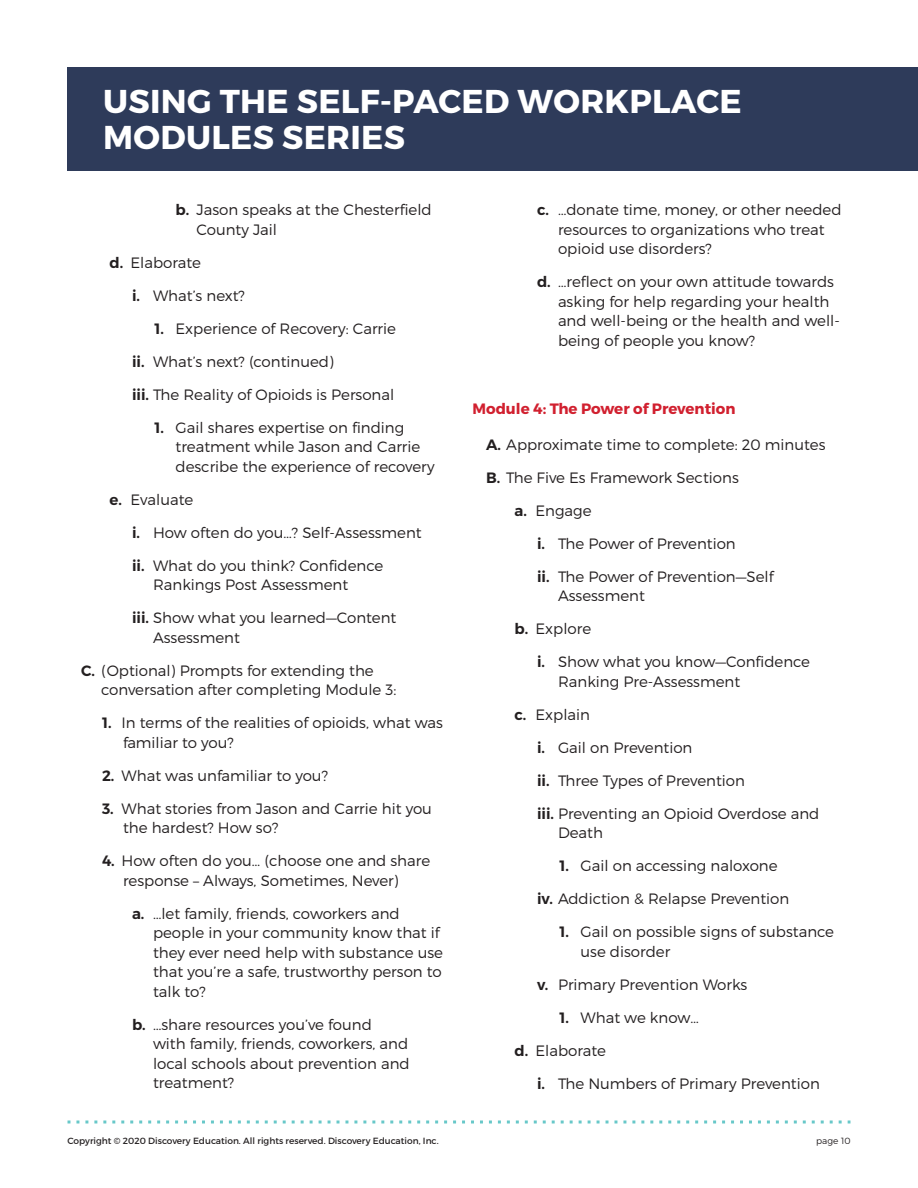
<style>
.page{position:relative;width:918px;height:1188px;background:#fff}
.page>*{position:absolute;margin:0;border:0;box-sizing:border-box;transform-origin:0 0}
.t1{font:700 33px/36px "Montserrat";letter-spacing:.01em;color:#fff}
.t2{font:300 15px/19.5px "Montserrat";color:#231f20}
.Body_Copy{font:700 15px "Montserrat";color:#d1202f}
.t3{font:9px "Montserrat";color:#231f20}
.t4{font:300 9px "Montserrat";color:#231f20}
.s1{font-weight:600}
</style>
<div class="page">
<svg style="left:68px;top:1120px;width:782px;height:4px"></svg>
<div style="left:68px;top:68px;width:850px;height:103px;background:#2e3b5a"></div>
<p class="t1" style="left:103px;top:84px;width:640px">USING THE SELF-PACED WORKPLACE<br>MODULES SERIES</p>
<h1 class="t1" style="left:103px;top:84px;width:243px">LOREM IPSUM</h1>
<p class="t2" style="left:196px;top:200px;width:237px;text-indent:-21px"><span class="s1">b.</span> Jason speaks at the Chesterfield<br>County Jail</p>
<p class="t2" style="left:110px;top:252px;width:93px"><span class="s1">d.</span> Elaborate</p>
<p class="t2" style="left:132px;top:285px;width:114px"><span class="s1">i.</span> What’s next?</p>
<p class="t2" style="left:154px;top:318px;width:243px"><span class="s1">1.</span> Experience of Recovery: Carrie</p>
<p class="t2" style="left:132px;top:351px;width:203px"><span class="s1">ii.</span> What’s next? (continued)</p>
<p class="t2" style="left:132px;top:384px;width:264px"><span class="s1">iii.</span> The Reality of Opioids is Personal</p>
<p class="t2" style="left:176px;top:417px;width:261px;text-indent:-21px"><span class="s1">1.</span> Gail shares expertise on finding treatment while Jason and Carrie describe the experience of recovery</p>
<p class="t2" style="left:110px;top:489px;width:85px"><span class="s1">e.</span> Evaluate</p>
<p class="t2" style="left:132px;top:522px;width:291px"><span class="s1">i.</span> How often do you…? Self-Assessment</p>
<p class="t2" style="left:153px;top:555px;width:232px;text-indent:-21px"><span class="s1">ii.</span> What do you think? Confidence<br>Rankings Post Assessment</p>
<p class="t2" style="left:153px;top:608px;width:245px;text-indent:-21px"><span class="s1">iii.</span> Show what you learned—Content<br>Assessment</p>
<p class="t2" style="left:101px;top:660px;width:297px;text-indent:-20px"><span class="s1">C.</span> (Optional) Prompts for extending the conversation after completing Module 3:</p>
<p class="t2" style="left:123px;top:713px;width:321px;text-indent:-21px"><span class="s1">1.</span> In terms of the realities of opioids, what was familiar to you?</p>
<p class="t2" style="left:102px;top:765px;width:228px"><span class="s1">2.</span> What was unfamiliar to you?</p>
<p class="t2" style="left:123px;top:798px;width:310px;text-indent:-21px"><span class="s1">3.</span> What stories from Jason and Carrie hit you the hardest? How so?</p>
<p class="t2" style="left:123px;top:851px;width:309px;text-indent:-21px"><span class="s1">4.</span> How often do you… (choose one and share response – Always, Sometimes, Never)</p>
<p class="t2" style="left:153px;top:903px;width:292px;text-indent:-21px"><span class="s1">a.</span> …let family, friends, coworkers and people in your community know that if they ever need help with substance use that you’re a safe, trustworthy person to talk to?</p>
<p class="t2" style="left:153px;top:1014px;width:258px;text-indent:-21px"><span class="s1">b.</span> …share resources you’ve found<br>with family, friends, coworkers, and local schools about prevention and treatment?</p>
<p class="t2" style="left:558px;top:200px;width:285px;text-indent:-21px"><span class="s1">c.</span> …donate time, money, or other needed resources to organizations who treat opioid use disorders?</p>
<p class="t2" style="left:558px;top:272px;width:283px;text-indent:-21px"><span class="s1">d.</span> …reflect on your own attitude towards asking for help regarding your health and well-being or the health and well&shy;being of people you know?</p>
<p class="Body_Copy" style="left:472px;top:399px;width:265px">Module 4: The Power of Prevention</p>
<p class="t2" style="left:486px;top:435px;width:341px"><span class="s1">A.</span> Approximate time to complete: 20 minutes</p>
<p class="t2" style="left:486px;top:468px;width:254px"><span class="s1">B.</span> The Five Es Framework Sections</p>
<p class="t2" style="left:514px;top:501px;width:79px"><span class="s1">a.</span> Engage</p>
<p class="t2" style="left:537px;top:534px;width:200px"><span class="s1">i.</span> The Power of Prevention</p>
<p class="t2" style="left:558px;top:567px;width:217px;text-indent:-21px"><span class="s1">ii.</span> The Power of Prevention—Self<br>Assessment</p>
<p class="t2" style="left:514px;top:619px;width:78px"><span class="s1">b.</span> Explore</p>
<p class="t2" style="left:558px;top:652px;width:254px;text-indent:-21px"><span class="s1">i.</span> Show what you know—Confidence<br>Ranking Pre-Assessment</p>
<p class="t2" style="left:514px;top:705px;width:77px"><span class="s1">c.</span> Explain</p>
<p class="t2" style="left:537px;top:738px;width:157px"><span class="s1">i.</span> Gail on Prevention</p>
<p class="t2" style="left:537px;top:771px;width:209px"><span class="s1">ii.</span> Three Types of Prevention</p>
<p class="t2" style="left:558px;top:804px;width:263px;text-indent:-21px"><span class="s1">iii.</span> Preventing an Opioid Overdose and<br>Death</p>
<p class="t2" style="left:560px;top:856px;width:220px"><span class="s1">1.</span> Gail on accessing naloxone</p>
<p class="t2" style="left:537px;top:889px;width:254px"><span class="s1">iv.</span> Addiction &amp; Relapse Prevention</p>
<p class="t2" style="left:580px;top:922px;width:255px;text-indent:-21px"><span class="s1">1.</span> Gail on possible signs of substance use disorder</p>
<p class="t2" style="left:537px;top:975px;width:212px"><span class="s1">v.</span> Primary Prevention Works</p>
<p class="t2" style="left:560px;top:1008px;width:141px"><span class="s1">1.</span> What we know…</p>
<p class="t2" style="left:514px;top:1041px;width:93px"><span class="s1">d.</span> Elaborate</p>
<p class="t2" style="left:537px;top:1074px;width:284px"><span class="s1">i.</span> The Numbers of Primary Prevention</p>
<p class="t3" style="left:68px;top:1135px;width:373px">Copyright © 2020 Discovery Education. All rights reserved. Discovery Education, Inc.</p>
<p class="t4" style="left:816px;top:1136px;width:36px">page 10</p>
</div>
